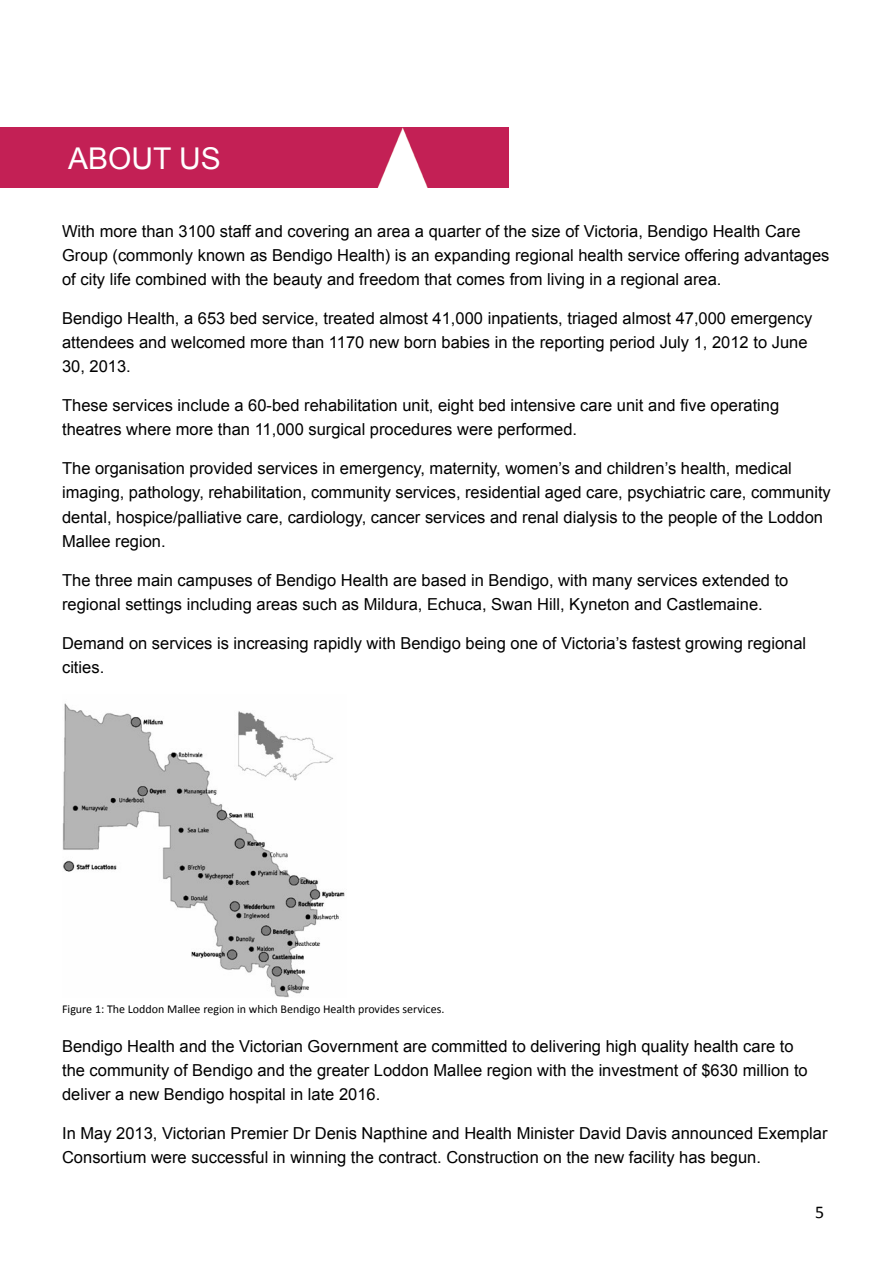
<style>
.page{position:relative;width:893px;height:1263px;background:#fff}
.page>*{position:absolute;margin:0;border:0;box-sizing:border-box;transform-origin:0 0}
.t1{font:30px "Arial";color:#fff}
.t2{font:18px "Calibri";color:#000}
.t3{font:16.5px/24px "Arial";color:#000}
.t4{font:12px "Calibri";color:#000}
</style>
<div class="page">
<div style="left:0;top:128px;width:508px;height:59px;background:#c32055"></div>
<img style="left:62px;top:703px;width:283px;height:294px">
<h1 class="t1" style="left:68px;top:138px;width:154px">ABOUT US</h1>
<p class="t3" style="left:62px;top:220px;width:769px">With more than 3100 staff and covering an area a quarter of the size of Victoria, Bendigo Health Care<br>Group (commonly known as Bendigo Health) is an expanding regional health service offering advantages of city life combined with the beauty and freedom that comes from living in a regional area.</p>
<p class="t3" style="left:62px;top:307px;width:752px">Bendigo Health, a 653 bed service, treated almost 41,000 inpatients, triaged almost 47,000 emergency attendees and welcomed more than 1170 new born babies in the reporting period July 1, 2012 to June<br>30, 2013.</p>
<p class="t3" style="left:62px;top:394px;width:719px">These services include a 60-bed rehabilitation unit, eight bed intensive care unit and five operating theatres where more than 11,000 surgical procedures were performed.</p>
<p class="t3" style="left:62px;top:457px;width:770px">The organisation provided services in emergency, maternity, women’s and children’s health, medical imaging, pathology, rehabilitation, community services, residential aged care, psychiatric care, community dental, hospice/palliative care, cardiology, cancer services and renal dialysis to the people of the Loddon Mallee region.</p>
<p class="t3" style="left:62px;top:568px;width:728px">The three main campuses of Bendigo Health are based in Bendigo, with many services extended to regional settings including areas such as Mildura, Echuca, Swan Hill, Kyneton and Castlemaine.</p>
<p class="t3" style="left:62px;top:631px;width:746px">Demand on services is increasing rapidly with Bendigo being one of Victoria’s fastest growing regional cities.</p>
<p class="t4" style="left:62px;top:1001px;width:384px">Figure 1: The Loddon Mallee region in which Bendigo Health provides services.</p>
<p class="t3" style="left:62px;top:1034px;width:747px">Bendigo Health and the Victorian Government are committed to delivering high quality health care to the community of Bendigo and the greater Loddon Mallee region with the investment of $630 million to deliver a new Bendigo hospital in late 2016.</p>
<p class="t3" style="left:62px;top:1121px;width:767px">In May 2013, Victorian Premier Dr Denis Napthine and Health Minister David Davis announced Exemplar<br>Consortium were successful in winning the contract. Construction on the new facility has begun.</p>
<p class="t2" style="left:815px;top:1201px;width:11px">5</p>
</div>
